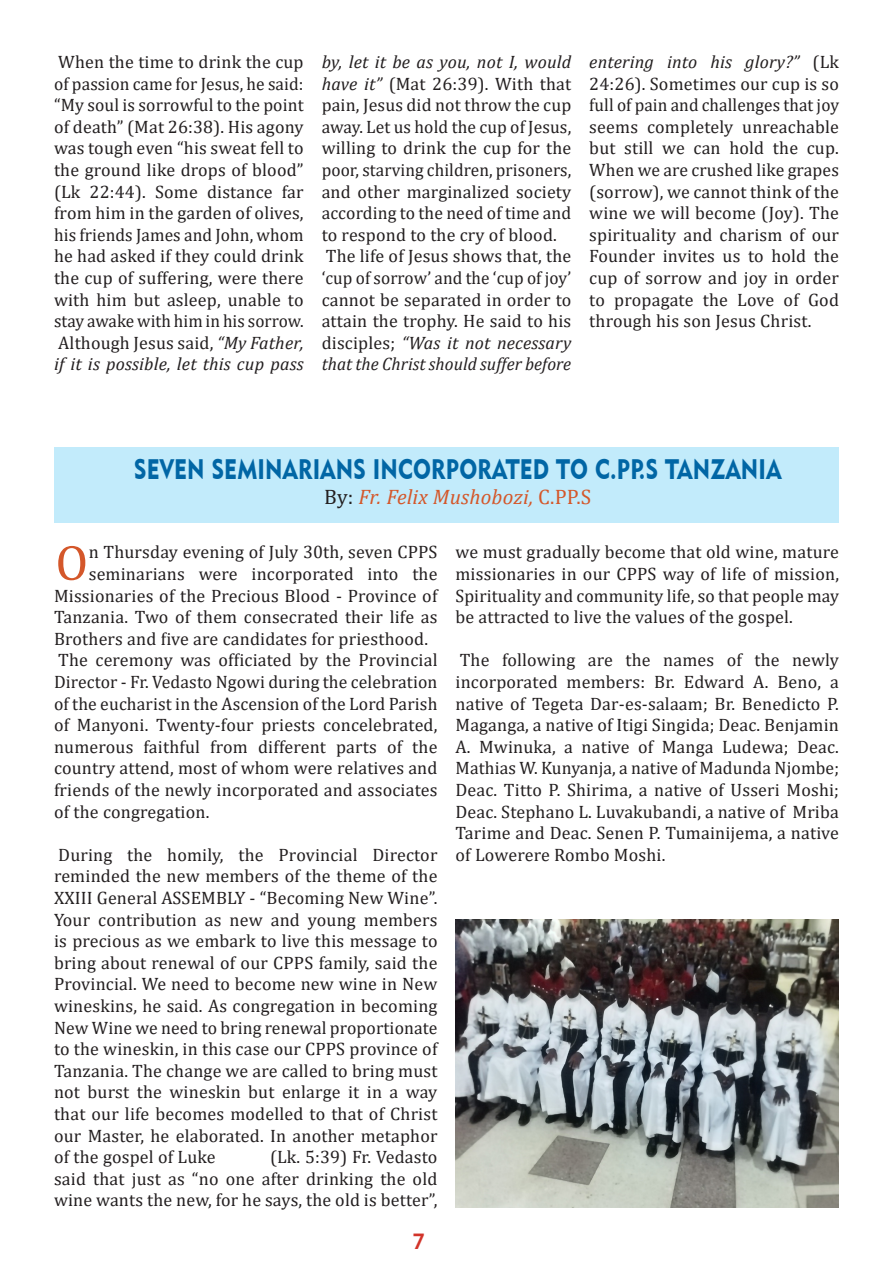
<style>
.page{position:relative;width:893px;height:1263px;background:#fff}
.page>*{position:absolute;margin:0;border:0;box-sizing:border-box;transform-origin:0 0}
.t1{font:50.4px "Cambria";color:#d4572a}
.t2{font:28.2px "Geometric 415 BT Black A";letter-spacing:.01em;color:#0166a5;scale:.8 1}
.t3{font:italic 21px "Cambria";letter-spacing:.01em;color:#d4572a}
.t4{font:700 21px "News Gothic BT";color:#d2342a}
.t5{font:18px/21.6px "Cambria";letter-spacing:.01em;color:#231f20;text-align:justify}
.t6{font:italic 18px/21.6px "Cambria";letter-spacing:.01em;color:#231f20}
.s1{font-style:normal}
.s2{font-style:italic}
.s3{font-style:normal;color:#231f20}
</style>
<div class="page">
<div style="left:54px;top:447px;width:784px;height:75px;background:#c2ebfb"></div>
<img style="left:455px;top:919px;width:384px;height:288px">
<p class="t5" style="left:54px;top:51px;width:251px">When the time to drink the cup of passion came for Jesus, he said: “My soul is sorrowful to the point of death” (Mat 26:38). His agony was tough even “his sweat fell to the ground like drops of blood” (Lk 22:44). Some distance far from him in the garden of olives, his friends James and John, whom he had asked if they could drink the cup of suffering, were there with him but asleep, unable to stay awake with him in his sorrow.</p>
<p class="t6" style="left:54px;top:331px;width:251px"><span class="s1">Although Jesus said,</span> “My Father, if it is possible, let this cup pass</p>
<p class="t5" style="left:322px;top:51px;width:251px"><span class="s2">by, let it be as you, not I, would have it”</span> (Mat 26:39). With that pain, Jesus did not throw the cup away. Let us hold the cup of Jesus, willing to drink the cup for the poor, starving children, prisoners, and other marginalized society according to the need of time and to respond to the cry of blood.</p>
<p class="t5" style="left:322px;top:245px;width:251px">The life of Jesus shows that, the ‘cup of sorrow’ and the ‘cup of joy’ cannot be separated in order to attain the trophy. He said to his disciples; <span class="s2">“Was it not necessary that the Christ should suffer before</span></p>
<p class="t5" style="left:589px;top:51px;width:251px"><span class="s2">entering into his glory?”</span> (Lk 24:26). Sometimes our cup is so full of pain and challenges that joy seems completely unreachable but still we can hold the cup.<br>When we are crushed like grapes (sorrow), we cannot think of the wine we will become (Joy). The spirituality and charism of our Founder invites us to hold the cup of sorrow and joy in order to propagate the Love of God through his son Jesus Christ.</p>
<p class="t2" style="left:134px;top:452px;width:810px">SEVEN SEMINARIANS INCORPORATED TO C.PP.S TANZANIA</p>
<p class="t3" style="left:324px;top:482px;width:269px"><span class="s3">By:</span> Fr. Felix Mushobozi, <span class="s1">C.PP.S</span></p>
<p class="t1" style="left:55px;top:533px;width:34px">O</p>
<p class="t5" style="left:89px;top:541px;width:350px">n Thursday evening of July 30th, seven CPPS</p>
<p class="t5" style="left:89px;top:563px;width:350px">seminarians were incorporated into the</p>
<p class="t5" style="left:54px;top:584px;width:385px">Missionaries of the Precious Blood - Province of</p>
<p class="t5" style="left:54px;top:606px;width:385px">Tanzania. Two of them consecrated their life as</p>
<p class="t5" style="left:54px;top:628px;width:376px">Brothers and five are candidates for priesthood.</p>
<p class="t5" style="left:54px;top:649px;width:385px">The ceremony was officiated by the Provincial Director - Fr. Vedasto Ngowi during the celebration of the eucharist in the Ascension of the Lord Parish of Manyoni. Twenty-four priests concelebrated, numerous faithful from different parts of the country attend, most of whom were relatives and friends of the newly incorporated and associates of the congregation.</p>
<p class="t5" style="left:54px;top:844px;width:385px">During the homily, the Provincial Director reminded the new members of the theme of the XXIII General ASSEMBLY - “Becoming New Wine”.<br>Your contribution as new and young members is precious as we embark to live this message to bring about renewal of our CPPS family, said the Provincial. We need to become new wine in New wineskins, he said. As congregation in becoming New Wine we need to bring renewal proportionate to the wineskin, in this case our CPPS province of Tanzania. The change we are called to bring must not burst the wineskin but enlarge it in a way that our life becomes modelled to that of Christ our Master, he elaborated. In another metaphor of the gospel of Luke</p>
<p class="t5" style="left:54px;top:1146px;width:385px;text-indent:216px">(Lk. 5:39) Fr. Vedasto said that just as “no one after drinking the old wine wants the new, for he says, the old is better”,</p>
<p class="t4" style="left:412px;top:1228px;width:14px">7</p>
<p class="t5" style="left:455px;top:541px;width:385px">we must gradually become that old wine, mature missionaries in our CPPS way of life of mission, Spirituality and community life, so that people may be attracted to live the values of the gospel.</p>
<p class="t5" style="left:455px;top:649px;width:385px">The following are the names of the newly incorporated members: Br. Edward A. Beno, a native of Tegeta Dar-es-salaam; Br. Benedicto P.<br>Maganga, a native of Itigi Singida; Deac. Benjamin A. Mwinuka, a native of Manga Ludewa; Deac.<br>Mathias W. Kunyanja, a native of Madunda Njombe; Deac. Titto P. Shirima, a native of Usseri Moshi; Deac. Stephano L. Luvakubandi, a native of Mriba Tarime and Deac. Senen P. Tumainijema, a native of Lowerere Rombo Moshi.</p>
</div>
